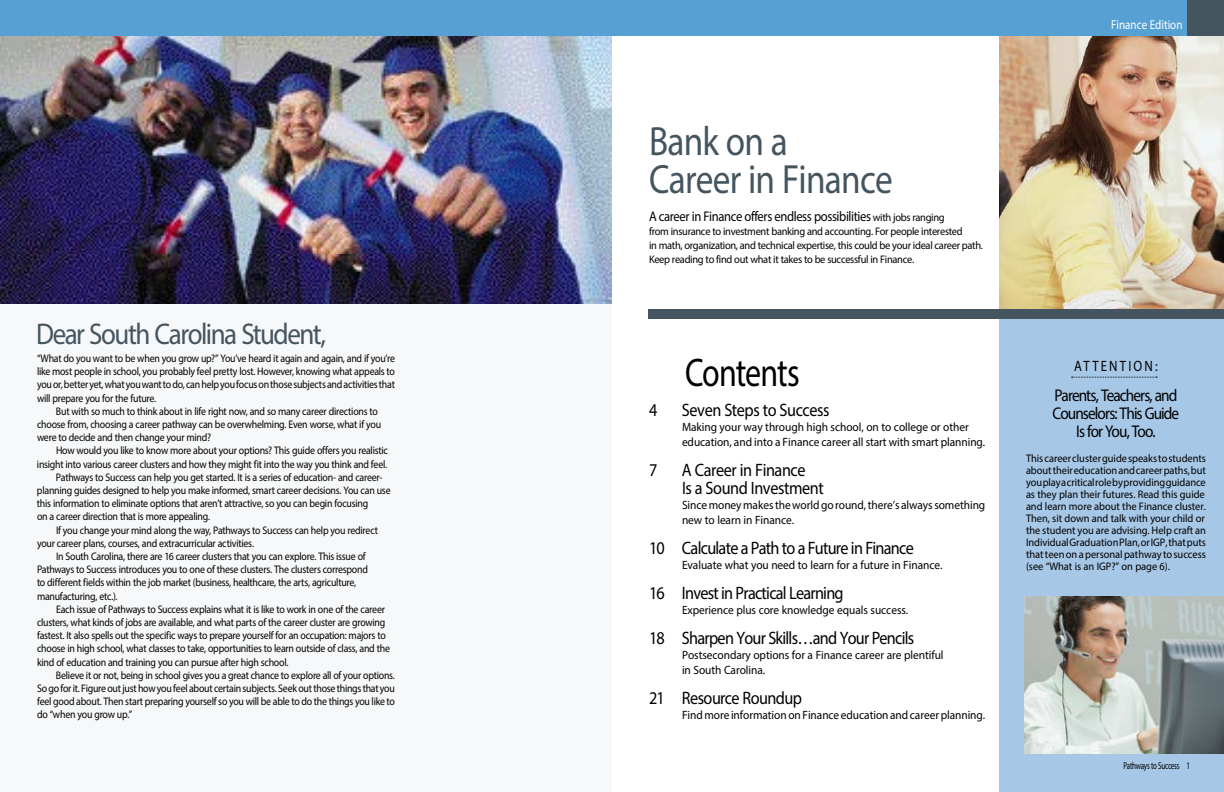
<style>
.page{position:relative;width:1224px;height:792px;background:#fff}
.page>*{position:absolute;margin:0;border:0;box-sizing:border-box;transform-origin:0 0}
.t1{font:41px/38px "Myriad Pro";letter-spacing:-.02em;color:#455560;scale:.86 1}
.t2{font:40px "Myriad Pro";color:#000;scale:.8 1}
.t3{font:30px "Myriad Pro";letter-spacing:-.055em;color:#455560;scale:.9 1}
.t4{font:18px "Myriad Pro";letter-spacing:-.045em;color:#000;scale:.9 1}
.t5{font:18px/18px "Myriad Pro";letter-spacing:-.025em;color:#000;scale:.9 1}
.t6{font:17px/18px "Myriad Pro";letter-spacing:-.06em;color:#000;text-align:center;scale:.9 1}
.t7{font:15px "Myriad Pro";color:#000;scale:.85 1}
.t8{font:14px "Myriad Pro";letter-spacing:-.03em;color:#000;scale:.9 1}
.t9{font:13px "Myriad Pro";color:#fff;scale:.85 1}
.t10{font:12px/15px "Myriad Pro";letter-spacing:-.005em;color:#000;scale:.95 1}
.t11{font:12px "Myriad Pro";color:#fff;scale:.85 1}
.t12{font:11px "Myriad Pro";letter-spacing:-.025em;color:#000;scale:.9 1}
.t13{font:11px/12px "Myriad Pro";letter-spacing:-.025em;color:#000;text-align:justify;scale:.95 1}
.t14{font:10px "Myriad Pro";color:#000;scale:.7 1}
.s1{font-size:11px}
</style>
<div class="page">
<div style="left:0;top:171px;width:612px;height:621px;background:#f7f8f9"></div>
<img style="left:0;top:36px;width:612px;height:267px">
<div style="left:0;top:0;width:612px;height:36px;background:#56a0d3"></div>
<div style="left:1000px;top:31px;width:224px;height:761px;background:#a7c7e6"></div>
<div style="left:612px;top:0;width:612px;height:36px;background:#56a0d3"></div>
<div style="left:1188px;top:0;width:36px;height:36px;background:#455560"></div>
<img style="left:999px;top:36px;width:225px;height:273px">
<svg style="left:1072px;top:377px;width:85px;height:1px"></svg>
<img style="left:1024px;top:596px;width:200px;height:158px">
<div style="left:648px;top:309px;width:576px;height:9px;background:#455560"></div>
<h3 class="t3" style="left:36px;top:315px;width:324px">Dear South Carolina Student,</h3>
<p class="t12" style="left:37px;top:352px;width:399px">“What do you want to be when you grow up?” You’ve heard it again and again, and if you’re</p>
<p class="t12" style="left:37px;top:365px;width:399px">like most people in school, you probably feel pretty lost. However, knowing what appeals to</p>
<p class="t12" style="left:37px;top:378px;width:399px">you or, better yet, what you want to do, can help you focus on those subjects and activities that</p>
<p class="t12" style="left:37px;top:391px;width:134px">will prepare you for the future.</p>
<p class="t12" style="left:56px;top:404px;width:359px">But with so much to think about in life right now, and so many career directions to</p>
<p class="t12" style="left:37px;top:418px;width:384px">choose from, choosing a career pathway can be overwhelming. Even worse, what if you</p>
<p class="t12" style="left:37px;top:431px;width:195px">were to decide and then change your mind?</p>
<p class="t12" style="left:37px;top:444px;width:391px">How would you like to know more about your options? This guide offers you realistic</p>
<p class="t12" style="left:37px;top:457px;width:391px">insight into various career clusters and how they might fit into the way you think and feel.</p>
<p class="t12" style="left:56px;top:470px;width:364px">Pathways to Success can help you get started. It is a series of education- and career-</p>
<p class="t12" style="left:37px;top:484px;width:394px">planning guides designed to help you make informed, smart career decisions. You can use</p>
<p class="t12" style="left:37px;top:497px;width:370px">this information to eliminate options that aren’t attractive, so you can begin focusing</p>
<p class="t12" style="left:37px;top:510px;width:194px">on a career direction that is more appealing.</p>
<p class="t12" style="left:37px;top:523px;width:381px">If you change your mind along the way, Pathways to Success can help you redirect</p>
<p class="t12" style="left:37px;top:536px;width:243px">your career plans, courses, and extracurricular activities.</p>
<p class="t12" style="left:37px;top:550px;width:367px">I n South Carolina, there are 16 career clusters that you can explore. This issue of</p>
<p class="t12" style="left:37px;top:563px;width:369px">Pathways to Success introduces you to one of these clusters. The clusters correspond</p>
<p class="t12" style="left:37px;top:576px;width:356px">to different fields within the job market (business, healthcare, the arts, agriculture,</p>
<p class="t12" style="left:37px;top:589px;width:91px">manufacturing, etc.).</p>
<p class="t12" style="left:37px;top:602px;width:388px">Each issue of Pathways to Success explains what it is like to work in one of the career</p>
<p class="t12" style="left:37px;top:616px;width:389px">clusters, what kinds of jobs are available, and what parts of the career cluster are growing</p>
<p class="t12" style="left:37px;top:629px;width:389px">fastest. It also spells out the specific ways to prepare yourself for an occupation: majors to</p>
<p class="t12" style="left:37px;top:642px;width:394px">choose in high school, what classes to take, opportunities to learn outside of class, and the</p>
<p class="t12" style="left:37px;top:655px;width:281px">kind of education and training you can pursue after high school.</p>
<p class="t12" style="left:56px;top:668px;width:378px">Believe it or not, being in school gives you a great chance to explore all of your options.</p>
<p class="t12" style="left:37px;top:682px;width:399px">So go for it. Figure out just how you feel about certain subjects. Seek out those things that you</p>
<p class="t12" style="left:37px;top:695px;width:399px">feel good about. Then start preparing yourself so you will be able to do the things you like to</p>
<p class="t12" style="left:37px;top:708px;width:108px">do “when you grow up.”</p>
<h1 class="t1" style="left:649px;top:122px;width:285px">Bank on a<br>Career in Finance</h1>
<p class="t8" style="left:649px;top:208px;width:330px">A career in Finance offers endless possibilities <span class="s1">with jobs ranging</span></p>
<p class="t13" style="left:649px;top:224px;width:353px;line-height:14px;text-align:left">from insurance to investment banking and accounting. For people interested<br>in math, organization, and technical expertise, this could be your ideal career path.<br>Keep reading to find out what it takes to be successful in Finance.</p>
<h2 class="t2" style="left:685px;top:348px;width:145px">Contents</h2>
<h3 class="t4" style="left:649px;top:399px;width:11px">4</h3>
<h3 class="t5" style="left:682px;top:401px;width:165px">Seven Steps to Success</h3>
<p class="t10" style="left:682px;top:419px;width:321px">Making your way through high school, on to college or other education, and into a Finance career all start with smart planning.</p>
<h3 class="t4" style="left:649px;top:459px;width:11px">7</h3>
<h3 class="t5" style="left:682px;top:461px;width:159px">A Career in Finance<br>Is a Sound Investment</h3>
<p class="t10" style="left:682px;top:497px;width:321px">Since money makes the world go round, there’s always something new to learn in Finance.</p>
<h3 class="t4" style="left:649px;top:537px;width:296px">10 Calculate a Path to a Future in Finance</h3>
<p class="t10" style="left:682px;top:557px;width:276px">Evaluate what you need to learn for a future in Finance.</p>
<h3 class="t4" style="left:649px;top:582px;width:218px">16 I nvest in Practical Learning</h3>
<p class="t10" style="left:682px;top:602px;width:240px">Experience plus core knowledge equals success.</p>
<h3 class="t4" style="left:649px;top:627px;width:296px">18 Sharpen Your Skills…and Your Pencils</h3>
<p class="t10" style="left:682px;top:647px;width:277px">Postsecondary options for a Finance career are plentiful in South Carolina.</p>
<h3 class="t4" style="left:649px;top:687px;width:171px">21 Resource Roundup</h3>
<p class="t10" style="left:682px;top:707px;width:321px">Find more information on Finance education and career planning.</p>
<p class="t11" style="left:1119px;top:14px;width:73px">[ Edition Name ]</p>
<p class="t9" style="left:1111px;top:17px;width:85px">Finance Edition</p>
<h3 class="t7" style="left:1074px;top:356px;width:12px">ATTENTION</h3>
<h3 class="t7" style="left:1155px;top:356px;width:5px">:</h3>
<h3 class="t6" style="left:1053px;top:386px;width:142px">Parents, Teachers, and<br>Counselors: This Guide<br>Is for You, Too.</h3>
<p class="t13" style="left:1026px;top:452px;width:191px">This career cluster guide speaks to students about their education and career paths, but you play a critical role by providing guidance as they plan their futures. Read this guide and learn more about the Finance cluster.<br>Then, sit down and talk with your child or the student you are advising. Help craft an Individual Graduation Plan, or IGP, that puts that teen on a personal pathway to success (see “What is an IGP?” on page 6).</p>
<p class="t14" style="left:1123px;top:759px;width:97px">Pathways to Success 1</p>
</div>
